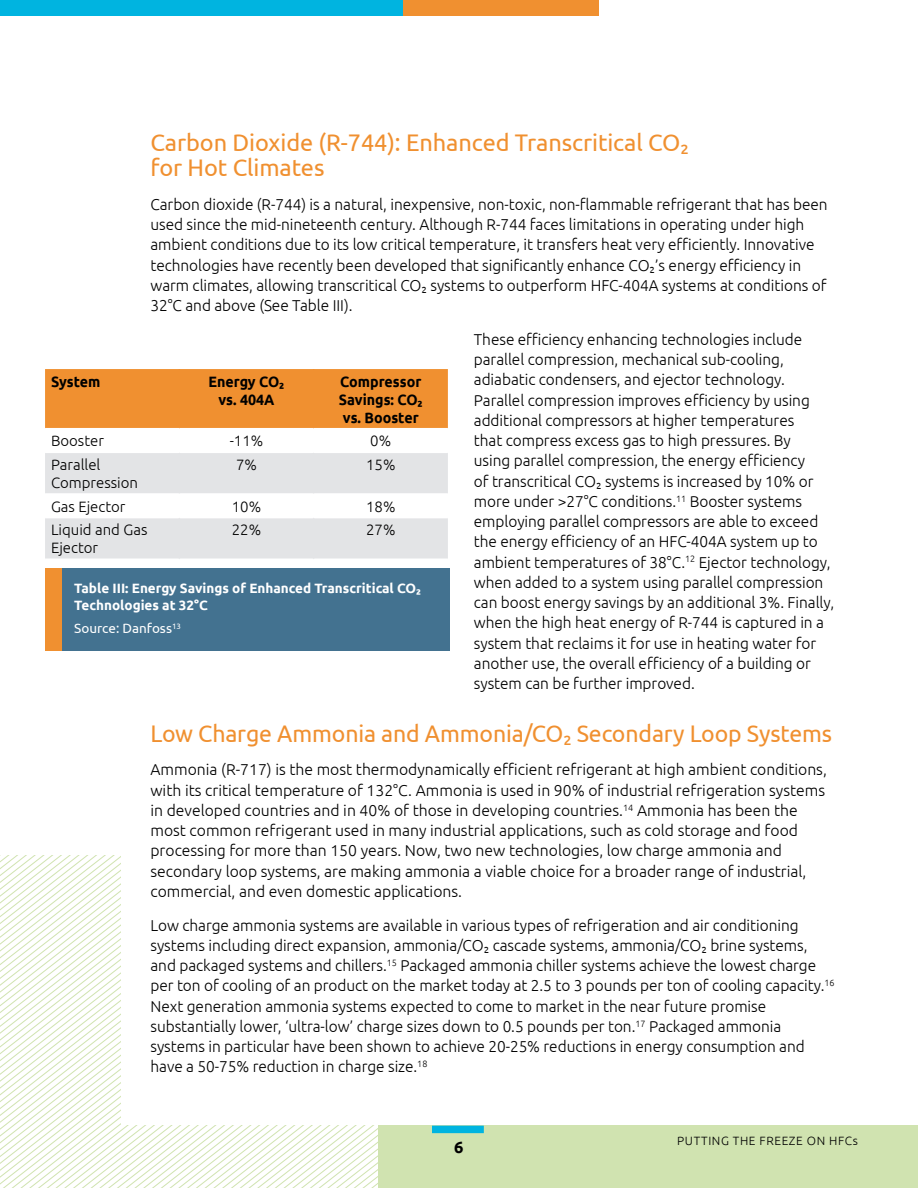
<style>
.page{position:relative;width:918px;height:1188px;background:#fff}
.page>*{position:absolute;margin:0;border:0;box-sizing:border-box;transform-origin:0 0}
.t1{font:24px/25.5px "Ubuntu";letter-spacing:-.005em;color:#f09030}
.t2{font:24px "Ubuntu";letter-spacing:-.005em;color:#f09030;scale:.96 1}
.t3{font:700 16.5px "Ubuntu";color:#000}
.t4{font:300 15.75px/20.2px "Ubuntu";letter-spacing:-.005em;color:#000}
.t5{font:300 15px/18px "Ubuntu";color:#000}
.t6{font:700 15px/18px "Ubuntu";color:#000;text-align:center;scale:.95 1}
.t7{font:700 13.5px/16.5px "Ubuntu";color:#fff}
.t8{font:13.5px "Ubuntu";color:#fff}
.t9{font:300 12px "Ubuntu";letter-spacing:.05em;color:#000}
</style>
<div class="page">
<svg style="left:0;top:1102px;width:378px;height:86px"></svg>
<div style="left:378px;top:136px;width:540px;height:1052px;background:#d0e3b0"></div>
<div style="left:122px;top:127px;width:796px;height:998px;background:#fff"></div>
<div style="left:0;top:0;width:405px;height:15px;background:#00b4e0"></div>
<div style="left:404px;top:0;width:195px;height:15px;background:#f09030"></div>
<div style="left:432px;top:1126px;width:52px;height:7px;background:#00b4e0"></div>
<div style="left:45px;top:568px;width:405px;height:83px;background:#437290"></div>
<div style="left:45px;top:568px;width:16px;height:83px;background:#f09030"></div>
<svg style="left:45px;top:369px;width:403px;height:190px"></svg>
<h1 class="t1" style="left:150px;top:129px;width:540px">Carbon Dioxide (R-744): Enhanced Transcritical CO2 for Hot Climates</h1>
<p class="t4" style="left:150px;top:194px;width:679px">Carbon dioxide (R-744) is a natural, inexpensive, non-toxic, non-flammable refrigerant that has been used since the mid-nineteenth century. Although R-744 faces limitations in operating under high ambient conditions due to its low critical temperature, it transfers heat very efficiently. Innovative technologies have recently been developed that significantly enhance CO2’s energy efficiency in warm climates, allowing transcritical CO2 systems to outperform HFC-404A systems at conditions of 32°C and above (See Table III).</p>
<p class="t4" style="left:474px;top:329px;width:362px">These efficiency enhancing technologies include parallel compression, mechanical sub-cooling, adiabatic condensers, and ejector technology.<br>Parallel compression improves efficiency by using additional compressors at higher temperatures<br>that compress excess gas to high pressures. By<br>using parallel compression, the energy efficiency<br>of transcritical CO2 systems is increased by 10% or more under &gt;27°C conditions.<sup>11</sup> Booster systems employing parallel compressors are able to exceed the energy efficiency of an HFC-404A system up to ambient temperatures of 38°C.<sup>12</sup> Ejector technology, when added to a system using parallel compression can boost energy savings by an additional 3%. Finally, when the high heat energy of R-744 is captured in a system that reclaims it for use in heating water for another use, the overall efficiency of a building or system can be further improved.</p>
<h1 class="t2" style="left:150px;top:719px;width:712px">Low Charge Ammonia and Ammonia/CO2 Secondary Loop Systems</h1>
<p class="t4" style="left:150px;top:759px;width:678px">Ammonia (R-717) is the most thermodynamically efficient refrigerant at high ambient conditions, with its critical temperature of 132°C. Ammonia is used in 90% of industrial refrigeration systems in developed countries and in 40% of those in developing countries.<sup>14</sup> Ammonia has been the most common refrigerant used in many industrial applications, such as cold storage and food processing for more than 150 years. Now, two new technologies, low charge ammonia and secondary loop systems, are making ammonia a viable choice for a broader range of industrial, commercial, and even domestic applications.</p>
<p class="t4" style="left:150px;top:914px;width:686px">Low charge ammonia systems are available in various types of refrigeration and air conditioning systems including direct expansion, ammonia/CO2 cascade systems, ammonia/CO2 brine systems, and packaged systems and chillers.<sup>15</sup> Packaged ammonia chiller systems achieve the lowest charge per ton of cooling of an product on the market today at 2.5 to 3 pounds per ton of cooling capacity.<sup>16<br></sup>Next generation ammonia systems expected to come to market in the near future promise substantially lower, ‘ultra-low’ charge sizes down to 0.5 pounds per ton.<sup>17</sup> Packaged ammonia systems in particular have been shown to achieve 20-25% reductions in energy consumption and have a 50-75% reduction in charge size.<sup>18</sup></p>
<p class="t6" style="left:51px;top:372px;width:54px">System</p>
<p class="t6" style="left:208px;top:372px;width:81px">Energy CO2 vs. 404A</p>
<p class="t6" style="left:339px;top:372px;width:90px;text-align:justify">Compressor Savings: CO2 vs. Booster</p>
<p class="t5" style="left:51px;top:432px;width:54px">Booster</p>
<p class="t5" style="left:230px;top:432px;width:35px">-11%</p>
<p class="t5" style="left:370px;top:432px;width:22px">0%</p>
<p class="t5" style="left:51px;top:455px;width:89px">Parallel<br>Compression</p>
<p class="t5" style="left:236px;top:455px;width:22px">7%</p>
<p class="t5" style="left:366px;top:455px;width:31px">15%</p>
<p class="t5" style="left:51px;top:497px;width:76px">Gas Ejector</p>
<p class="t5" style="left:232px;top:497px;width:31px">10%</p>
<p class="t5" style="left:366px;top:497px;width:31px">18%</p>
<p class="t5" style="left:51px;top:521px;width:98px">Liquid and Gas<br>Ejector</p>
<p class="t5" style="left:232px;top:521px;width:31px">22%</p>
<p class="t5" style="left:366px;top:521px;width:31px">27%</p>
<p class="t7" style="left:74px;top:580px;width:348px">Table III: Energy Savings of Enhanced Transcritical CO2<br>Technologies at 32°C</p>
<p class="t8" style="left:74px;top:620px;width:108px">Source: Danfoss<sup>13</sup></p>
<p class="t3" style="left:454px;top:1137px;width:11px">6</p>
<p class="t9" style="left:677px;top:1134px;width:182px">PUTTING THE FREEZE ON HFCs</p>
</div>
